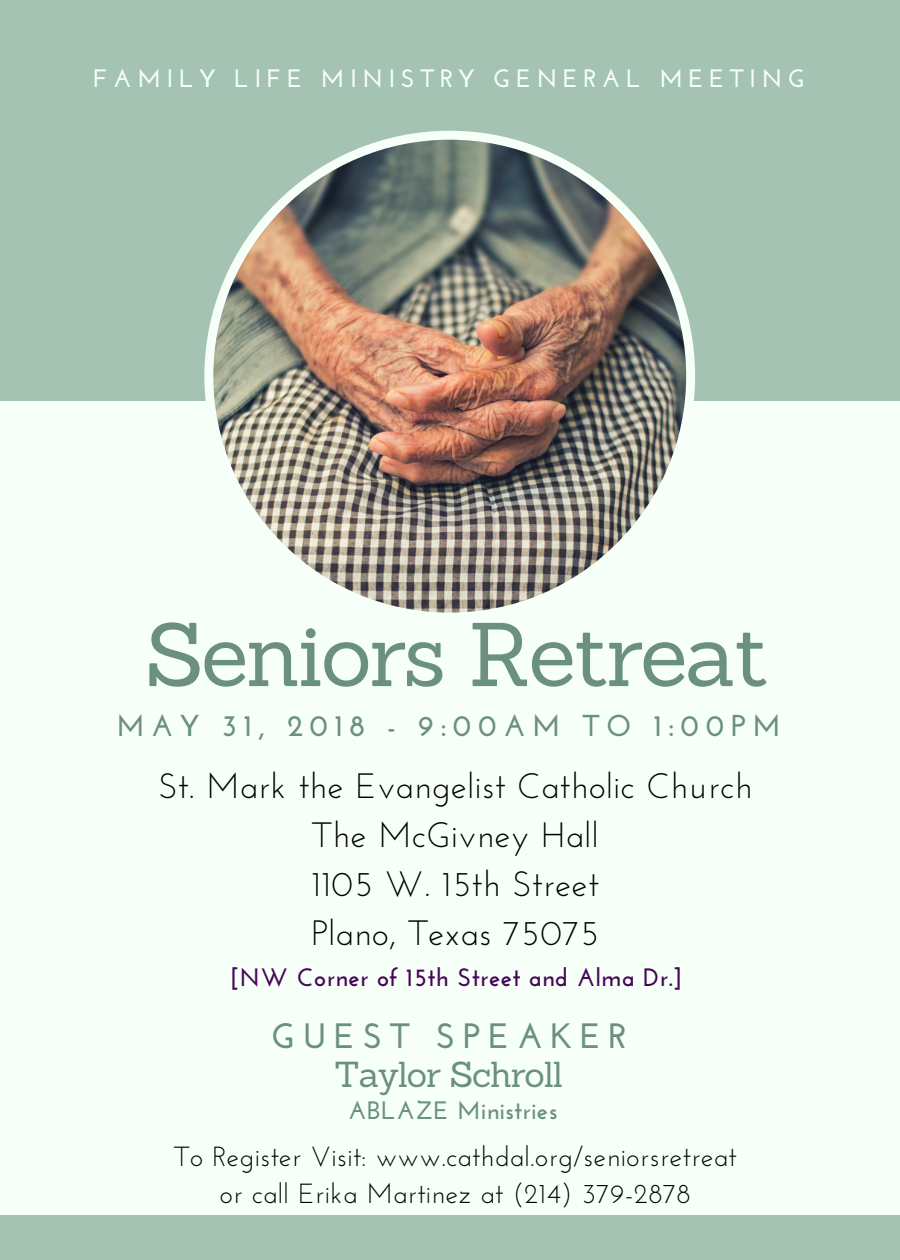
<style>
.page{position:relative;width:900px;height:1260px;background:#f6fff8}
.page>*{position:absolute;margin:0;border:0;box-sizing:border-box;transform-origin:0 0}
.t1{font:88px "Sanchez";letter-spacing:-.03em;color:#6b9080}
.t2{font:35.25px/48.8px "Josefin Sans";letter-spacing:.02em;color:#000;text-align:center}
.t3{font:35.25px "Sanchez";letter-spacing:-.03em;color:#6b9080}
.t4{font:700 35.25px "Josefin Sans";letter-spacing:.22em;color:#6b9080}
.t5{font:700 30.25px "Josefin Sans";letter-spacing:.22em;color:#6b9080}
.t6{font:27.75px/37.5px "Josefin Sans";letter-spacing:.02em;color:#000;text-align:center}
.t7{font:700 25.25px "Josefin Sans";letter-spacing:.22em;color:#f6fff8}
.t8{font:700 25.25px "Josefin Sans";letter-spacing:.02em;color:#470558}
.t9{font:700 25.25px "Josefin Sans";letter-spacing:.02em;color:#6b9080}
</style>
<div class="page">
<div style="left:0;top:0;width:900px;height:401px;background:#a4c3b2"></div>
<img style="left:204px;top:131px;width:491px;height:482px">
<div style="left:0;top:1215px;width:900px;height:45px;background:#a4c3b2"></div>
<p class="t7" style="left:93px;top:68px;width:714px">FAMILY LIFE MINISTRY GENERAL MEETING</p>
<h1 class="t1" style="left:145px;top:598px;width:625px">Seniors Retreat</h1>
<p class="t5" style="left:116px;top:713px;width:666px">MAY 31, 2018 - 9:00AM TO 1:00PM</p>
<p class="t2" style="left:158px;top:765px;width:596px">St. Mark the Evangelist Catholic Church<br>The McGivney Hall<br>1105 W. 15th Street<br>Plano, Texas 75075</p>
<p class="t8" style="left:231px;top:967px;width:453px">[NW Corner of 15th Street and Alma Dr.]</p>
<p class="t4" style="left:271px;top:1021px;width:357px">GUEST SPEAKER</p>
<p class="t3" style="left:334px;top:1051px;width:231px">Taylor Schroll</p>
<p class="t9" style="left:348px;top:1100px;width:211px">ABLAZE Ministries</p>
<p class="t6" style="left:174px;top:1140px;width:564px">To Register Visit: www.cathdal.org/seniorsretreat or call Erika Martinez at (214) 379-2878</p>
</div>
